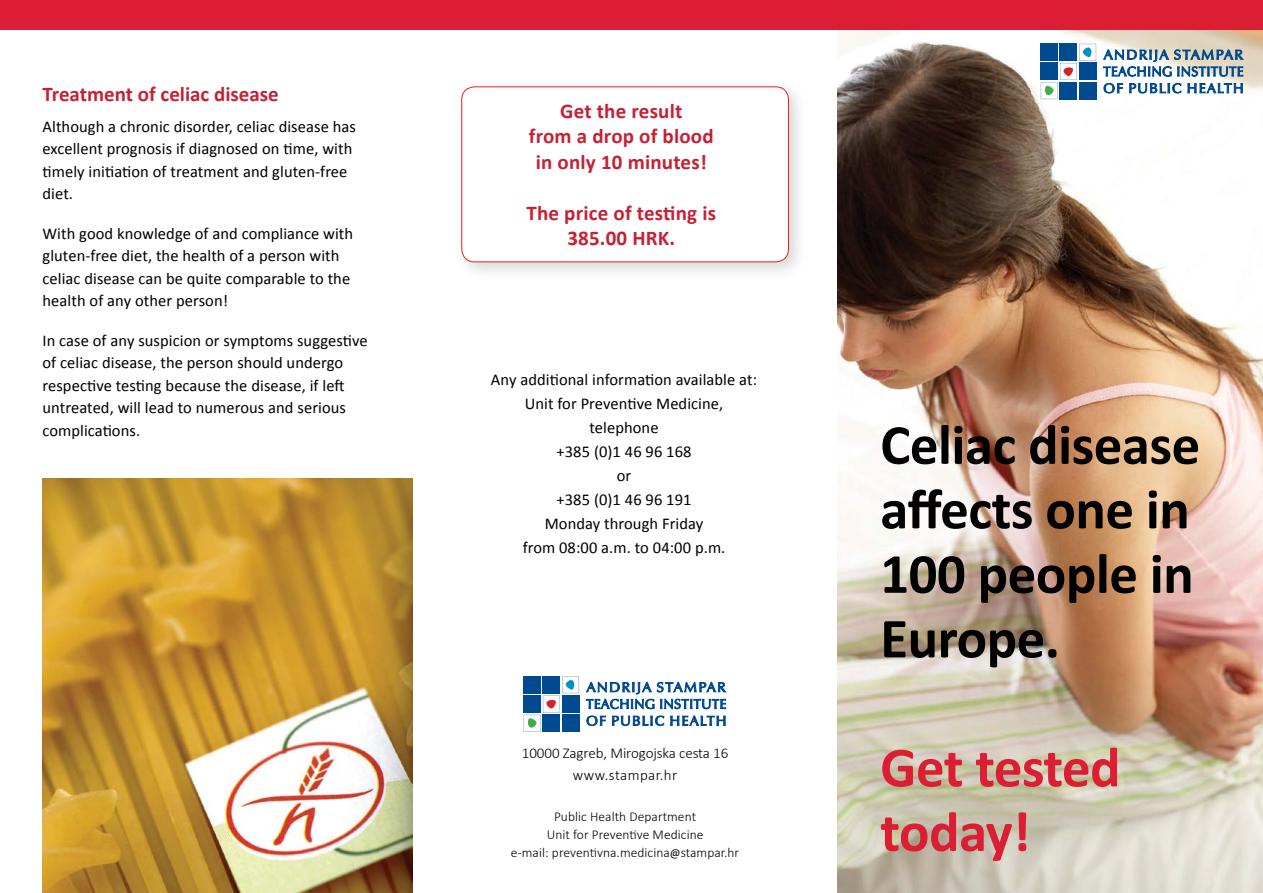
<style>
.page{position:relative;width:1263px;height:893px;background:#fff}
.page>*{position:absolute;margin:0;border:0;box-sizing:border-box;transform-origin:0 0}
.t1{font:700 57px/64.5px "Calibri";letter-spacing:-.01em;color:#000}
.t2{font:700 57px/64.5px "Calibri";letter-spacing:-.015em;color:#db1e34}
.t3{font:700 21px/25.5px "Calibri";letter-spacing:.01em;color:#c72034;text-align:center}
.t4{font:16.5px/22.5px "Calibri";letter-spacing:.005em;color:#000}
.t5{font:300 15px/22.5px "Calibri";letter-spacing:-.005em;color:#000;text-align:center}
.t6{font:300 13.5px/18px "Calibri";letter-spacing:.005em;color:#000;text-align:center}
.s1{font-weight:400;font-size:12px}
</style>
<div class="page">
<img style="left:838px;top:30px;width:425px;height:863px">
<div style="left:0;top:0;width:1263px;height:30px;background:#db1e34"></div>
<svg style="left:1103px;top:50px;width:140px;height:43px"></svg>
<svg style="left:1039px;top:42px;width:59px;height:59px"></svg>
<svg style="left:1041px;top:44px;width:55px;height:55px"></svg>
<svg style="left:586px;top:682px;width:140px;height:44px"></svg>
<svg style="left:523px;top:676px;width:57px;height:56px"></svg>
<svg style="left:524px;top:676px;width:55px;height:56px"></svg>
<img style="left:43px;top:479px;width:369px;height:414px">
<div style="left:453px;top:78px;width:356px;height:204px;background:#000;opacity:.16"></div>
<div style="left:462px;top:87px;width:326px;height:175px;background:#fff;border-radius:13px"></div>
<div style="left:461px;top:86px;width:328px;height:176px;border:1px solid #ed1d24;border-radius:13px"></div>
<p class="t3" style="left:43px;top:80px;width:238px">Treatment of celiac disease</p>
<p class="t4" style="left:43px;top:115px;width:315px">Although a chronic disorder, celiac disease has excellent prognosis if diagnosed on time, with timely initiation of treatment and gluten-free diet.</p>
<p class="t4" style="left:43px;top:222px;width:312px">With good knowledge of and compliance with gluten-free diet, the health of a person with celiac disease can be quite comparable to the health of any other person!</p>
<p class="t4" style="left:43px;top:329px;width:327px">In case of any suspicion or symptoms suggestive of celiac disease, the person should undergo respective testing because the disease, if left untreated, will lead to numerous and serious complications.</p>
<p class="t3" style="left:529px;top:97px;width:186px">Get the result<br>from a drop of blood in only 10 minutes!</p>
<p class="t3" style="left:526px;top:199px;width:191px">The price of testing is<br>385.00 HRK.</p>
<p class="t4" style="left:491px;top:367px;width:268px;line-height:24px;text-align:center">Any additional information available at:<br>Unit for Preventive Medicine, telephone<br>+385 (0)1 46 96 168<br>or<br>+385 (0)1 46 96 191<br>Monday through Friday<br>from 08:00 a.m. to 04:00 p.m.</p>
<p class="t5" style="left:522px;top:741px;width:208px">10000 Zagreb, Mirogojska cesta 16 www.stampar.hr</p>
<p class="t6" style="left:511px;top:807px;width:230px">Public Health Department<br>Unit for Preventive Medicine<br>e-mail: preventivna.medicina<span class="s1">@</span>stampar.hr</p>
<h1 class="t1" style="left:880px;top:411px;width:321px">Celiac disease affects one in<br>100 people in<br>Europe.</h1>
<h1 class="t2" style="left:880px;top:733px;width:242px">Get tested today!</h1>
</div>
